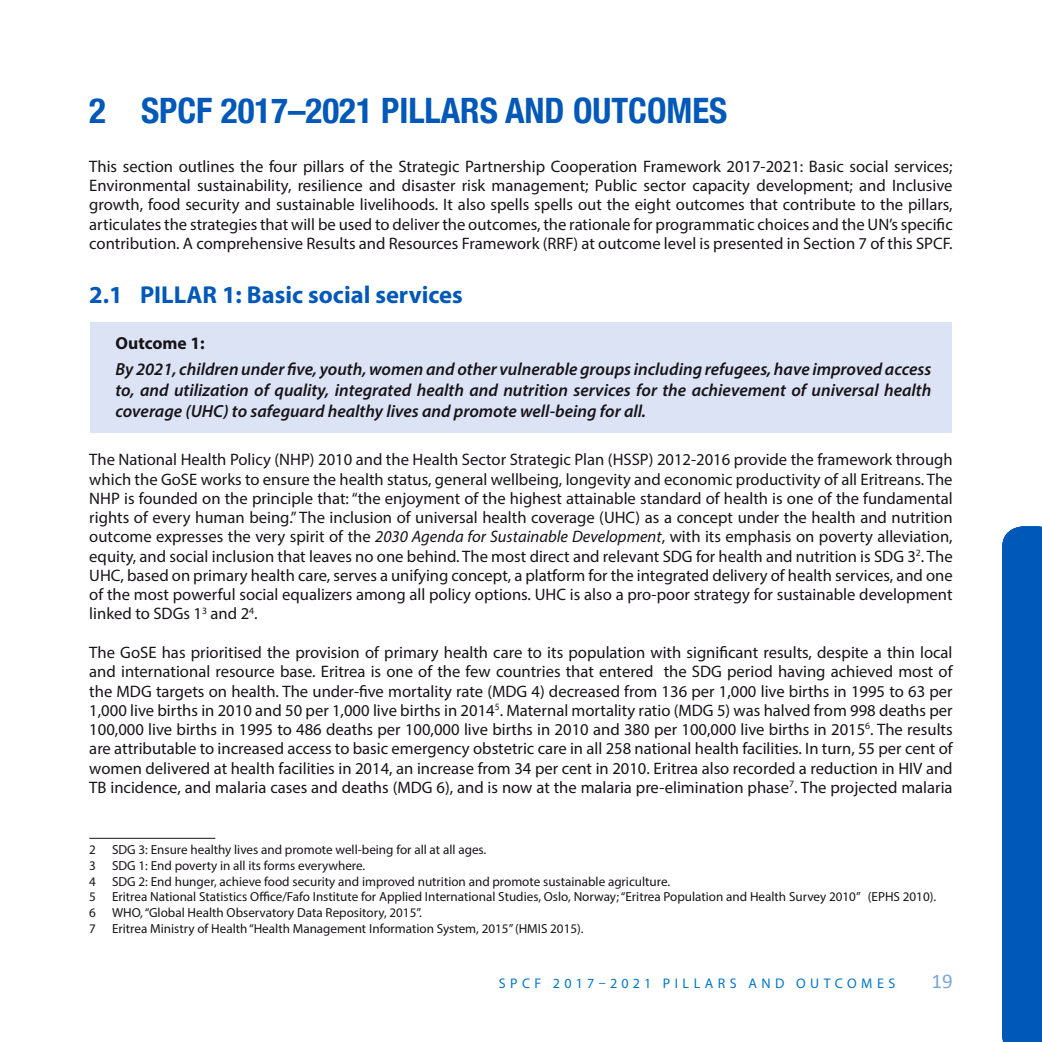
<style>
.page{position:relative;width:1042px;height:1042px;background:#fff}
.page>*{position:absolute;margin:0;border:0;box-sizing:border-box;transform-origin:0 0}
.t1{font:700 condensed 35px "Helvetica Neue";color:#0058b8}
.t2{font:700 24.5px "Myriad Pro";color:#0058b8}
.t3{font:21px "Calibri";color:#7ca6dc}
.t4{font:italic 600 17.5px/21px "Myriad Pro";color:#181419;text-align:justify}
.t5{font:700 17.5px "Myriad Pro";color:#181419}
.t6{font:16.62px/19.2px "Myriad Pro";color:#181419;text-align:justify}
.t7{font:14px "Myriad Pro";letter-spacing:.32em;color:#0076c7}
.t8{font:13.12px/15.8px "Myriad Pro";color:#181419}
.s1{font-style:italic}
</style>
<div class="page">
<div style="left:1002px;top:526px;width:40px;height:516px;background:#0058b8"></div>
<div style="left:90px;top:322px;width:862px;height:111px;background:#dbe3f5"></div>
<hr style="left:89px;top:838px;width:126px;height:1px;background:#181419">
<h1 class="t1" style="left:89px;top:81px;width:639px">2 SPCF 2017–2021 PILLARS AND OUTCOMES</h1>
<p class="t6" style="left:89px;top:156px;width:865px">This section outlines the four pillars of the Strategic Partnership Cooperation Framework 2017-2021: Basic social services; Environmental sustainability, resilience and disaster risk management; Public sector capacity development; and Inclusive growth, food security and sustainable livelihoods. It also spells spells out the eight outcomes that contribute to the pillars, articulates the strategies that will be used to deliver the outcomes, the rationale for programmatic choices and the UN’s specific contribution. A comprehensive Results and Resources Framework (RRF) at outcome level is presented in Section 7 of this SPCF.</p>
<h2 class="t2" style="left:89px;top:279px;width:375px">2.1 PILLAR 1: Basic social services</h2>
<p class="t5" style="left:116px;top:332px;width:91px">Outcome 1:</p>
<p class="t4" style="left:116px;top:358px;width:817px">By 2021, children under five, youth, women and other vulnerable groups including refugees, have improved access to, and utilization of quality, integrated health and nutrition services for the achievement of universal health coverage (UHC) to safeguard healthy lives and promote well-being for all.</p>
<p class="t6" style="left:89px;top:450px;width:865px">The National Health Policy (NHP) 2010 and the Health Sector Strategic Plan (HSSP) 2012-2016 provide the framework through which the GoSE works to ensure the health status, general wellbeing, longevity and economic productivity of all Eritreans. The NHP is founded on the principle that: “the enjoyment of the highest attainable standard of health is one of the fundamental rights of every human being.” The inclusion of universal health coverage (UHC) as a concept under the health and nutrition outcome expresses the very spirit of the <span class="s1">2030 Agenda for Sustainable Development</span>, with its emphasis on poverty alleviation, equity, and social inclusion that leaves no one behind. The most direct and relevant SDG for health and nutrition is SDG 3<sup>2</sup>. The UHC, based on primary health care, serves a unifying concept, a platform for the integrated delivery of health services, and one of the most powerful social equalizers among all policy options. UHC is also a pro-poor strategy for sustainable development linked to SDGs 1<sup>3</sup> and 2<sup>4</sup>.</p>
<p class="t6" style="left:89px;top:642px;width:865px">The GoSE has prioritised the provision of primary health care to its population with significant results, despite a thin local and international resource base. Eritrea is one of the few countries that entered the SDG period having achieved most of the MDG targets on health. The under-five mortality rate (MDG 4) decreased from 136 per 1,000 live births in 1995 to 63 per 1,000 live births in 2010 and 50 per 1,000 live births in 2014<sup>5</sup>. Maternal mortality ratio (MDG 5) was halved from 998 deaths per 100,000 live births in 1995 to 486 deaths per 100,000 live births in 2010 and 380 per 100,000 live births in 2015<sup>6</sup>. The results are attributable to increased access to basic emergency obstetric care in all 258 national health facilities. In turn, 55 per cent of women delivered at health facilities in 2014, an increase from 34 per cent in 2010. Eritrea also recorded a reduction in HIV and TB incidence, and malaria cases and deaths (MDG 6), and is now at the malaria pre-elimination phase<sup>7</sup>. The projected malaria</p>
<p class="t8" style="left:89px;top:841px;width:848px">2 SDG 3: Ensure healthy lives and promote well-being for all at all ages.<br>3 SDG 1: End poverty in all its forms everywhere.<br>4 SDG 2: End hunger, achieve food security and improved nutrition and promote sustainable agriculture.<br>5 Eritrea National Statistics Office/Fafo Institute for Applied International Studies, Oslo, Norway; “Eritrea Population and Health Survey 2010” (EPHS 2010).<br>6 WHO, “Global Health Observatory Data Repository, 2015”.<br>7 Eritrea Ministry of Health “Health Management Information System, 2015” (HMIS 2015).</p>
<p class="t7" style="left:499px;top:975px;width:398px">SPCF 2017–2021 PILLARS AND OUTCOMES</p>
<p class="t3" style="left:931px;top:968px;width:23px">19</p>
</div>
